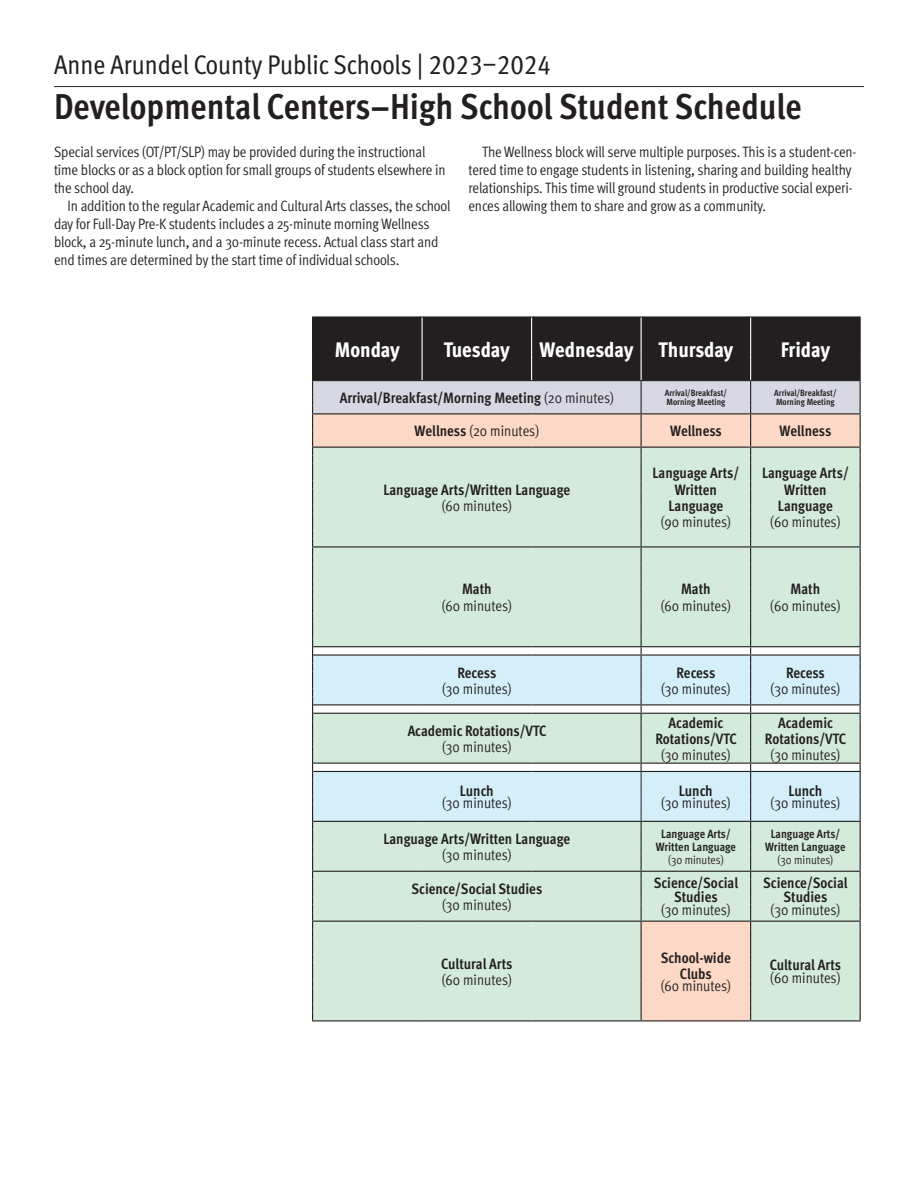
<style>
.page{position:relative;width:918px;height:1188px;background:#fff}
.page>*{position:absolute;margin:0;border:0;box-sizing:border-box;transform-origin:0 0}
.Student_Level{font:700 condensed 36px "Meta Pro";color:#231f20}
.t1{font:condensed 27px "Meta Pro";color:#231f20}
.t2{font:800 condensed 21px "Meta Pro";color:#fff}
.Overviews{font:15px/18px "Meta Pro Cond Norm";letter-spacing:-.01em;color:#231f20}
.Elementary_Subject{font:700 condensed 15px/16.2px "Meta Pro";color:#231f20;text-align:center}
.time{font:15px "Meta Pro Cond Norm";color:#231f20}
.Elementary_Subject-2{font:15px "Meta Pro Cond Norm";color:#231f20}
.time-2{font:700 condensed 15px/16.2px "Meta Pro";color:#231f20;text-align:center}
.Elementary_Subject-3{font:700 condensed 12px/12.9px "Meta Pro";color:#231f20;text-align:center}
.time-3{font:12px "Meta Pro Cond Norm";color:#231f20}
.Block_Subject{font:700 condensed 9px/9.8px "Meta Pro";letter-spacing:-.005em;color:#231f20}
.s1{font-family:"Meta Pro Cond Norm";font-weight:400;font-stretch:normal}
.s2{font-family:"Meta Pro";font-weight:700;font-stretch:condensed}
</style>
<div class="page">
<hr style="left:312px;top:316px;width:110px;height:2px;background:#231f20">
<hr style="left:422px;top:316px;width:110px;height:2px;background:#231f20">
<hr style="left:532px;top:316px;width:109px;height:2px;background:#231f20">
<hr style="left:641px;top:316px;width:110px;height:2px;background:#231f20">
<hr style="left:751px;top:316px;width:110px;height:2px;background:#231f20">
<hr style="left:312px;top:1020px;width:110px;height:1px;background:#231f20">
<hr style="left:422px;top:1020px;width:110px;height:1px;background:#231f20">
<hr style="left:532px;top:1020px;width:109px;height:1px;background:#231f20">
<hr style="left:641px;top:1020px;width:110px;height:1px;background:#231f20">
<hr style="left:751px;top:1020px;width:110px;height:1px;background:#231f20">
<svg style="left:312px;top:317px;width:549px;height:703px;background:#c3d1c8"></svg>
<hr style="left:54px;top:86px;width:810px;height:1px;background:#231f20">
<p class="t1" style="left:54px;top:45px;width:498px">Anne Arundel County Public Schools | 2023–2024</p>
<p class="Student_Level" style="left:54px;top:79px;width:749px">Developmental Centers–High School Student Schedule</p>
<p class="Overviews" style="left:54px;top:142px;width:393px">Special services (OT/PT/SLP) may be provided during the instructional time blocks or as a block option for small groups of students elsewhere in the school day.</p>
<p class="Overviews" style="left:54px;top:196px;width:398px;text-indent:14px">In addition to the regular Academic and Cultural Arts classes, the school day for Full-Day Pre-K students includes a 25-minute morning Wellness block, a 25-minute lunch, and a 30-minute recess. Actual class start and end times are determined by the start time of individual schools.</p>
<p class="Overviews" style="left:469px;top:142px;width:390px;text-indent:14px">The Wellness block will serve multiple purposes. This is a student-cen&shy;tered time to engage students in listening, sharing and building healthy relationships. This time will ground students in productive social experi&shy;ences allowing them to share and grow as a community.</p>
<p class="t2" style="left:335px;top:333px;width:66px">Monday</p>
<p class="t2" style="left:444px;top:333px;width:67px">Tuesday</p>
<p class="t2" style="left:539px;top:333px;width:95px">Wednesday</p>
<p class="t2" style="left:659px;top:333px;width:76px">Thursday</p>
<p class="t2" style="left:781px;top:333px;width:51px">Friday</p>
<p class="Elementary_Subject" style="left:340px;top:389px;width:276px">Arrival/Breakfast/Morning Meeting <span class="s1">(20 minutes)</span></p>
<p class="Block_Subject" style="left:665px;top:387px;width:64px">Arrival/Breakfast/<br>Morning Meeting</p>
<p class="Block_Subject" style="left:774px;top:387px;width:64px">Arrival/Breakfast/<br>Morning Meeting</p>
<p class="Elementary_Subject-2" style="left:415px;top:420px;width:126px"><span class="s2">Wellness</span> (20 minutes)</p>
<p class="Elementary_Subject" style="left:670px;top:422px;width:53px">Wellness</p>
<p class="Elementary_Subject" style="left:780px;top:422px;width:53px">Wellness</p>
<p class="time-2" style="left:383px;top:480px;width:188px">Language Arts/Written Language <span class="s1">(60 minutes)</span></p>
<p class="Elementary_Subject" style="left:653px;top:464px;width:88px">Language Arts/<br>Written<br>Language</p>
<p class="time" style="left:661px;top:511px;width:72px">(90 minutes)</p>
<p class="Elementary_Subject" style="left:762px;top:464px;width:88px">Language Arts/<br>Written<br>Language</p>
<p class="time" style="left:770px;top:511px;width:72px">(60 minutes)</p>
<p class="time-2" style="left:462px;top:580px;width:31px">Math</p>
<p class="time" style="left:442px;top:594px;width:72px">(60 minutes)</p>
<p class="time-2" style="left:681px;top:580px;width:31px">Math</p>
<p class="time" style="left:661px;top:594px;width:72px">(60 minutes)</p>
<p class="time-2" style="left:791px;top:580px;width:31px">Math</p>
<p class="time" style="left:770px;top:594px;width:72px">(60 minutes)</p>
<p class="Elementary_Subject" style="left:457px;top:663px;width:40px">Recess</p>
<p class="time" style="left:442px;top:678px;width:71px">(30 minutes)</p>
<p class="Elementary_Subject" style="left:676px;top:663px;width:40px">Recess</p>
<p class="time" style="left:661px;top:678px;width:71px">(30 minutes)</p>
<p class="Elementary_Subject" style="left:786px;top:663px;width:40px">Recess</p>
<p class="time" style="left:771px;top:678px;width:71px">(30 minutes)</p>
<p class="Elementary_Subject" style="left:408px;top:722px;width:140px">Academic Rotations/VTC</p>
<p class="time" style="left:442px;top:736px;width:71px">(30 minutes)</p>
<p class="Elementary_Subject" style="left:655px;top:714px;width:83px">Academic<br>Rotations/VTC</p>
<p class="time" style="left:661px;top:744px;width:71px">(30 minutes)</p>
<p class="Elementary_Subject" style="left:765px;top:714px;width:83px">Academic<br>Rotations/VTC</p>
<p class="time" style="left:771px;top:744px;width:71px">(30 minutes)</p>
<p class="Elementary_Subject" style="left:460px;top:782px;width:35px">Lunch</p>
<p class="Elementary_Subject-2" style="left:442px;top:792px;width:71px">(30 minutes)</p>
<p class="Elementary_Subject" style="left:679px;top:782px;width:35px">Lunch</p>
<p class="Elementary_Subject-2" style="left:661px;top:792px;width:71px">(30 minutes)</p>
<p class="Elementary_Subject" style="left:788px;top:782px;width:35px">Lunch</p>
<p class="Elementary_Subject-2" style="left:771px;top:792px;width:71px">(30 minutes)</p>
<p class="Elementary_Subject" style="left:383px;top:830px;width:188px">Language Arts/Written Language</p>
<p class="time" style="left:442px;top:844px;width:71px">(30 minutes)</p>
<p class="Elementary_Subject-3" style="left:656px;top:827px;width:82px">Language Arts/<br>Written Language</p>
<p class="time-3" style="left:668px;top:851px;width:57px">(30 minutes)</p>
<p class="Elementary_Subject-3" style="left:765px;top:827px;width:82px">Language Arts/<br>Written Language</p>
<p class="time-3" style="left:778px;top:851px;width:57px">(30 minutes)</p>
<p class="Elementary_Subject" style="left:411px;top:880px;width:132px">Science/Social Studies</p>
<p class="time" style="left:442px;top:894px;width:71px">(30 minutes)</p>
<p class="Elementary_Subject" style="left:654px;top:876px;width:86px;line-height:13.5px">Science/Social<br>Studies</p>
<p class="time" style="left:661px;top:899px;width:71px">(30 minutes)</p>
<p class="Elementary_Subject" style="left:763px;top:876px;width:86px;line-height:13.5px">Science/Social<br>Studies</p>
<p class="time" style="left:771px;top:899px;width:71px">(30 minutes)</p>
<p class="Elementary_Subject" style="left:441px;top:954px;width:73px">Cultural Arts</p>
<p class="time" style="left:442px;top:969px;width:72px">(60 minutes)</p>
<p class="Elementary_Subject" style="left:661px;top:948px;width:71px">School-wide<br>Clubs</p>
<p class="Elementary_Subject-2" style="left:661px;top:975px;width:72px">(60 minutes)</p>
<p class="Elementary_Subject" style="left:770px;top:956px;width:73px">Cultural Arts</p>
<p class="time" style="left:770px;top:967px;width:72px">(60 minutes)</p>
</div>
